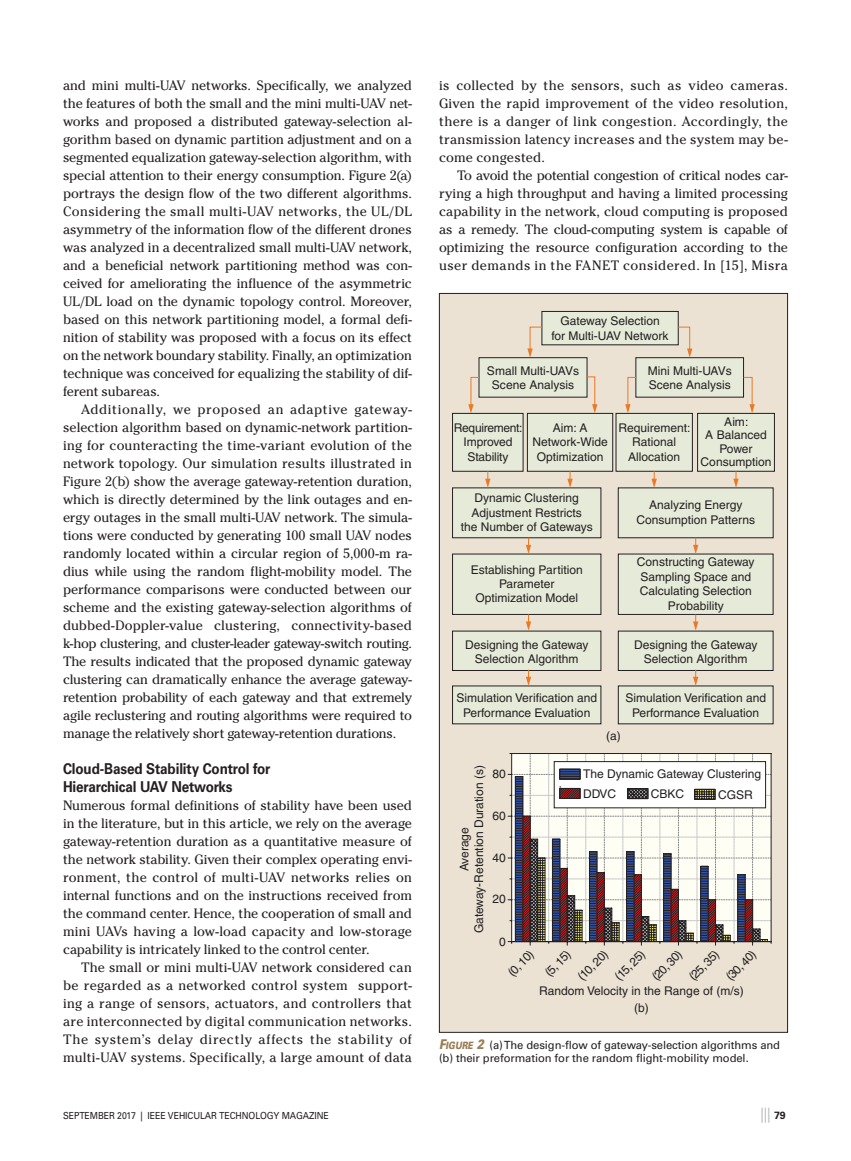
<style>
.page{position:relative;width:851px;height:1161px;background:#fff}
.page>*{position:absolute;margin:0;border:0;box-sizing:border-box;transform-origin:0 0}
.t1{font:700 15px/18px "Univers LT Std";letter-spacing:-.01em;color:#231f20;scale:.9 1}
.t2{font:15px "Univers LT Std";color:#bcbdc0;scale:.9 1}
.t3{font:13.5px/18px "Cheltenham Std";color:#231f20;text-align:justify}
.t4{font:12px/14.4px "Helvetica";color:#231f20;text-align:center}
.t5{font:11.25px/13.5px "Univers LT Std";letter-spacing:-.01em;color:#231f20}
.t6{font:9.75px "Univers LT Std";letter-spacing:-.01em;color:#231f20;scale:.9 1}
.s1{font-weight:900;font-style:italic;font-size:13.5px;color:#997d53}
.s2{font-weight:900;font-style:italic;font-size:10.2px;color:#997d53}
.s3{font-weight:700;font-size:10.5px;color:#231f20}
</style>
<div class="page">
<div style="left:439px;top:293px;width:348px;height:739px;background:#ebe2d4"></div>
<div style="left:541px;top:311px;width:137px;height:34px;background:#e6ebd9;border:1px solid #231f20"></div>
<div style="left:478px;top:357px;width:109px;height:41px;background:#e6ebd9;border:1px solid #231f20"></div>
<div style="left:635px;top:357px;width:108px;height:41px;background:#e6ebd9;border:1px solid #231f20"></div>
<div style="left:697px;top:413px;width:77px;height:59px;background:#e6ebd9;border:1px solid #231f20"></div>
<div style="left:615px;top:413px;width:77px;height:59px;background:#e6ebd9;border:1px solid #231f20"></div>
<div style="left:527px;top:413px;width:86px;height:59px;background:#e6ebd9;border:1px solid #231f20"></div>
<div style="left:452px;top:413px;width:71px;height:59px;background:#e6ebd9;border:1px solid #231f20"></div>
<div style="left:452px;top:488px;width:149px;height:50px;background:#e6ebd9;border:1px solid #231f20"></div>
<div style="left:452px;top:554px;width:149px;height:61px;background:#e6ebd9;border:1px solid #231f20"></div>
<div style="left:452px;top:631px;width:149px;height:40px;background:#e6ebd9;border:1px solid #231f20"></div>
<div style="left:452px;top:686px;width:149px;height:38px;background:#e6ebd9"></div>
<svg style="left:526px;top:538px;width:5px;height:16px"></svg>
<svg style="left:526px;top:614px;width:5px;height:17px"></svg>
<svg style="left:526px;top:670px;width:5px;height:16px"></svg>
<div style="left:618px;top:488px;width:155px;height:50px;background:#e6ebd9;border:1px solid #231f20"></div>
<div style="left:618px;top:554px;width:155px;height:61px;background:#e6ebd9;border:1px solid #231f20"></div>
<div style="left:618px;top:631px;width:155px;height:40px;background:#e6ebd9;border:1px solid #231f20"></div>
<div style="left:618px;top:686px;width:155px;height:38px;background:#e6ebd9"></div>
<svg style="left:693px;top:538px;width:5px;height:16px"></svg>
<svg style="left:693px;top:614px;width:5px;height:17px"></svg>
<svg style="left:693px;top:670px;width:5px;height:16px"></svg>
<svg style="left:651px;top:471px;width:5px;height:17px"></svg>
<svg style="left:733px;top:471px;width:5px;height:17px"></svg>
<svg style="left:485px;top:471px;width:5px;height:17px"></svg>
<svg style="left:567px;top:471px;width:5px;height:17px"></svg>
<svg style="left:743px;top:377px;width:11px;height:36px"></svg>
<svg style="left:625px;top:377px;width:11px;height:36px"></svg>
<svg style="left:586px;top:376px;width:11px;height:37px"></svg>
<svg style="left:468px;top:377px;width:11px;height:36px"></svg>
<svg style="left:677px;top:326px;width:15px;height:32px"></svg>
<svg style="left:527px;top:326px;width:15px;height:32px"></svg>
<svg style="left:508px;top:753px;width:263px;height:192px;background:#c3bebd"></svg>
<div style="left:694px;top:789px;width:21px;height:11px;border:1px solid #231f20"></div>
<p class="t3" style="left:63px;top:76px;width:350px">and mini multi-UAV networks. Specifically, we analyzed the features of both the small and the mini multi-UAV net&shy;works and proposed a distributed gateway-selection al&shy;gorithm based on dynamic partition adjustment and on a segmented equalization gateway-selection algorithm, with special attention to their energy consumption. Figure 2(a) portrays the design flow of the two different algorithms.<br>Considering the small multi-UAV networks, the UL/DL asymmetry of the information flow of the different drones was analyzed in a decentralized small multi-UAV network, and a beneficial network partitioning method was con&shy;ceived for ameliorating the influence of the asymmetric UL/DL load on the dynamic topology control. Moreover, based on this network partitioning model, a formal defi&shy;nition of stability was proposed with a focus on its effect on the network boundary stability. Finally, an optimization technique was conceived for equalizing the stability of dif&shy;ferent subareas.</p>
<p class="t3" style="left:63px;top:400px;width:350px;text-indent:18px">Additionally, we proposed an adaptive gateway&shy;selection algorithm based on dynamic-network partition&shy;ing for counteracting the time-variant evolution of the network topology. Our simulation results illustrated in Figure 2(b) show the average gateway-retention duration, which is directly determined by the link outages and en&shy;ergy outages in the small multi-UAV network. The simula&shy;tions were conducted by generating 100 small UAV nodes randomly located within a circular region of 5,000-m ra&shy;dius while using the random flight-mobility model. The performance comparisons were conducted between our scheme and the existing gateway-selection algorithms of dubbed-Doppler-value clustering, connectivity-based k-hop clustering, and cluster-leader gateway-switch routing.<br>The results indicated that the proposed dynamic gateway clustering can dramatically enhance the average gateway&shy;retention probability of each gateway and that extremely agile reclustering and routing algorithms were required to manage the relatively short gateway-retention durations.</p>
<p class="t1" style="left:63px;top:760px;width:232px">Cloud-Based Stability Control for<br>Hierarchical UAV Networks</p>
<p class="t3" style="left:63px;top:796px;width:350px">Numerous formal definitions of stability have been used in the literature, but in this article, we rely on the average gateway-retention duration as a quantitative measure of the network stability. Given their complex operating envi&shy;ronment, the control of multi-UAV networks relies on internal functions and on the instructions received from the command center. Hence, the cooperation of small and mini UAVs having a low-load capacity and low-storage capability is intricately linked to the control center.</p>
<p class="t3" style="left:63px;top:958px;width:350px;text-indent:18px">The small or mini multi-UAV network considered can be regarded as a networked control system support&shy;ing a range of sensors, actuators, and controllers that are interconnected by digital communication networks.<br>The system’s delay directly affects the stability of multi-UAV systems. Specifically, a large amount of data</p>
<p class="t3" style="left:439px;top:76px;width:350px">is collected by the sensors, such as video cameras.<br>Given the rapid improvement of the video resolution, there is a danger of link congestion. Accordingly, the transmission latency increases and the system may be&shy;come congested.</p>
<p class="t3" style="left:439px;top:166px;width:350px;text-indent:18px">To avoid the potential congestion of critical nodes car&shy;rying a high throughput and having a limited processing capability in the network, cloud computing is proposed as a remedy. The cloud-computing system is capable of optimizing the resource configuration according to the user demands in the FANET considered. In [15], Misra</p>
<p class="t4" style="left:551px;top:314px;width:119px">Gateway Selection<br>for Multi-UAV Network</p>
<p class="t4" style="left:487px;top:363px;width:94px">Small Multi-UAVs<br>Scene Analysis</p>
<p class="t4" style="left:647px;top:363px;width:86px;text-align:left">Mini Multi-UAVs<br>Scene Analysis</p>
<p class="t4" style="left:454px;top:420px;width:70px">Requirement:<br>Improved<br>Stability</p>
<p class="t4" style="left:532px;top:420px;width:77px">Aim: A<br>Network-Wide<br>Optimization</p>
<p class="t4" style="left:618px;top:420px;width:74px">Requirement:<br>Rational<br>Allocation</p>
<p class="t4" style="left:700px;top:415px;width:72px;line-height:13.5px">Aim:<br>A Balanced<br>Power<br>Consumption</p>
<p class="t4" style="left:460px;top:491px;width:133px">Dynamic Clustering<br>Adjustment Restricts<br>the Number of Gateways</p>
<p class="t4" style="left:471px;top:562px;width:113px">Establishing Partition<br>Parameter<br>Optimization Model</p>
<p class="t4" style="left:465px;top:637px;width:125px">Designing the Gateway<br>Selection Algorithm</p>
<p class="t4" style="left:456px;top:691px;width:142px">Simulation Verification and<br>Performance Evaluation</p>
<p class="t4" style="left:636px;top:498px;width:120px">Analyzing Energy<br>Consumption Patterns</p>
<p class="t4" style="left:637px;top:555px;width:119px">Constructing Gateway<br>Sampling Space and<br>Calculating Selection<br>Probability</p>
<p class="t4" style="left:634px;top:637px;width:125px">Designing the Gateway<br>Selection Algorithm</p>
<p class="t4" style="left:625px;top:691px;width:142px">Simulation Verification and<br>Performance Evaluation</p>
<p class="t4" style="left:457px;top:933px;width:169px;rotate:-90deg">Average<br>Gateway-Retention Duration (s)</p>
<p class="t4" style="left:492px;top:767px;width:15px">80</p>
<p class="t4" style="left:492px;top:809px;width:15px">60</p>
<p class="t4" style="left:492px;top:850px;width:15px">40</p>
<p class="t4" style="left:492px;top:892px;width:15px">20</p>
<p class="t4" style="left:499px;top:934px;width:8px">0</p>
<p class="t4" style="left:606px;top:729px;width:16px">(a)</p>
<p class="t4" style="left:583px;top:764px;width:180px;line-height:19.6px;text-align:left">The Dynamic Gateway Clustering<br>DDVC</p>
<p class="t4" style="left:651px;top:787px;width:35px">CBKC</p>
<p class="t4" style="left:718px;top:788px;width:36px">CGSR</p>
<p class="t4" style="left:504px;top:969px;width:33px;rotate:-45deg">(0, 10)</p>
<p class="t4" style="left:541px;top:969px;width:33px;rotate:-45deg">(5, 15)</p>
<p class="t4" style="left:574px;top:973px;width:39px;rotate:-45deg">(10, 20)</p>
<p class="t4" style="left:611px;top:973px;width:39px;rotate:-45deg">(15, 25)</p>
<p class="t4" style="left:648px;top:973px;width:39px;rotate:-45deg">(20, 30)</p>
<p class="t4" style="left:685px;top:973px;width:39px;rotate:-45deg">(25, 35)</p>
<p class="t4" style="left:722px;top:973px;width:39px;rotate:-45deg">(30, 40)</p>
<p class="t4" style="left:539px;top:983px;width:206px;line-height:16.2px">Random Velocity in the Range of (m/s) (b)</p>
<p class="t5" style="left:439px;top:1038px;width:342px"><span class="s1">F</span><span class="s2">IGURE</span> <span class="s1">2</span> (a) The design-flow of gateway-selection algorithms and (b) their preformation for the random flight-mobility model.</p>
<p class="t6" style="left:63px;top:1110px;width:103px">September 2017 | IEEE</p>
<p class="t6" style="left:168px;top:1110px;width:180px">vehicular technology magazi ne</p>
<p class="t2" style="left:760px;top:1105px;width:30px">||| <span class="s3">79</span></p>
</div>
